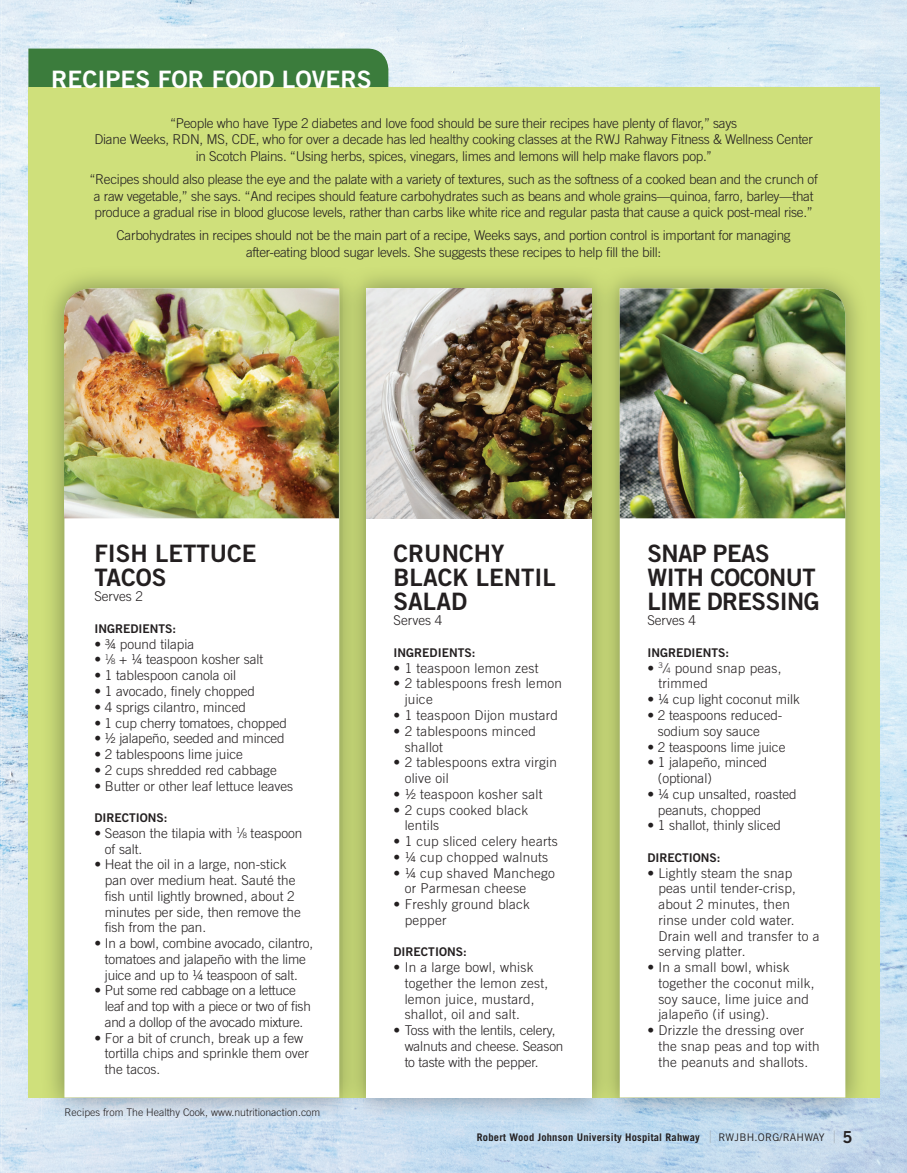
<style>
.page{position:relative;width:907px;height:1173px;background:#fff}
.page>*{position:absolute;margin:0;border:0;box-sizing:border-box;transform-origin:0 0}
.t1{font:24px/24px "Trade Gothic Bold Two";color:#231f20}
.t2{font:24px/24px "Trade Gothic Bold Two";letter-spacing:-.02em;color:#231f20}
.t3{font:24px "Trade Gothic Bold Two";color:#fff}
.t4{font:300 13.5px/16.5px "Trade Gothic";letter-spacing:-.02em;color:#231f20;text-align:center}
.t5{font:300 13.5px/15.8px "Trade Gothic";color:#231f20}
.t6{font:300 13.5px/15.8px "Trade Gothic";letter-spacing:.02em;color:#231f20}
.t7{font:12px "Trade Gothic Bold Two";color:#231f20}
.t8{font:700 10.5px "Trade Gothic";letter-spacing:.02em;color:#231f20}
.t9{font:300 10.5px "Trade Gothic";color:#231f20}
.s1{font-style:italic}
.s2{font-size:7.5px}
.s3{font-weight:300;font-size:17.1px;color:#808285}
.s4{font-weight:400}
.s5{font-family:"Trade Gothic Bold Two";font-weight:400;font-size:16.5px}
</style>
<div class="page">
<img style="left:1px;top:0;width:905px;height:89px">
<img style="left:1px;top:89px;width:38px;height:1083px">
<img style="left:868px;top:89px;width:38px;height:1083px">
<img style="left:39px;top:1097px;width:829px;height:75px">
<img style="left:0;top:1px;width:1px;height:1171px">
<div style="left:28px;top:49px;width:360px;height:38px;background:#3b7c3c"></div>
<div style="left:28px;top:87px;width:851px;height:1010px;background:#cfe07b"></div>
<img style="left:42px;top:1097px;width:825px;height:23px">
<img style="left:51px;top:276px;width:292px;height:821px">
<div style="left:64px;top:518px;width:275px;height:579px;background:#fff"></div>
<img style="left:362px;top:276px;width:234px;height:509px">
<img style="left:362px;top:785px;width:234px;height:312px">
<div style="left:366px;top:288px;width:225px;height:809px;background:#fff"></div>
<img style="left:64px;top:288px;width:275px;height:230px">
<img style="left:366px;top:288px;width:225px;height:230px">
<img style="left:614px;top:276px;width:244px;height:457px">
<img style="left:614px;top:733px;width:244px;height:364px">
<div style="left:619px;top:518px;width:226px;height:579px;background:#fff"></div>
<img style="left:619px;top:288px;width:226px;height:230px">
<h1 class="t3" style="left:51px;top:64px;width:322px">RECIPES FOR FOOD LOVERS</h1>
<p class="t4" style="left:94px;top:115px;width:719px">“People who have Type 2 diabetes and love food should be sure their recipes have plenty of flavor,” says<br>Diane Weeks, RDN, MS, CDE, who for over a decade has led healthy cooking classes at the RWJ Rahway Fitness &amp; Wellness Center in Scotch Plains. “Using herbs, spices, vinegars, limes and lemons will help make flavors pop.’’</p>
<p class="t4" style="left:89px;top:171px;width:729px">“Recipes should also please the eye and the palate with a variety of textures, such as the softness of a cooked bean and the crunch of a raw vegetable,” she says. “And recipes should feature carbohydrates such as beans and whole grains—quinoa, farro, barley—that produce a gradual rise in blood glucose levels, rather than carbs like white rice and regular pasta that cause a quick post-meal rise.”</p>
<p class="t4" style="left:117px;top:227px;width:675px">Carbohydrates in recipes should not be the main part of a recipe, Weeks says, and portion control is important for managing after-eating blood sugar levels. She suggests these recipes to help fill the bill:</p>
<h1 class="t1" style="left:94px;top:540px;width:163px">FISH LETTUCE<br>TACOS</h1>
<p class="t5" style="left:94px;top:588px;width:50px">Serves 2</p>
<p class="t7" style="left:94px;top:621px;width:83px">INGREDIENTS:</p>
<p class="t5" style="left:94px;top:636px;width:101px">• ¾ pound tilapia</p>
<p class="t5" style="left:94px;top:651px;width:170px">• <sup>1</sup><span class="s1">/</span><span class="s2">8</span> + ¼ teaspoon kosher salt</p>
<p class="t5" style="left:94px;top:667px;width:143px">• 1 tablespoon canola oil</p>
<p class="t5" style="left:94px;top:683px;width:162px">• 1 avocado, finely chopped</p>
<p class="t5" style="left:94px;top:699px;width:153px">• 4 sprigs cilantro, minced</p>
<p class="t5" style="left:94px;top:714px;width:194px">• 1 cup cherry tomatoes, chopped</p>
<p class="t5" style="left:94px;top:730px;width:192px">• ½ jalapeño, seeded and minced</p>
<p class="t5" style="left:94px;top:746px;width:150px">• 2 tablespoons lime juice</p>
<p class="t5" style="left:94px;top:762px;width:184px">• 2 cups shredded red cabbage</p>
<p class="t5" style="left:94px;top:777px;width:200px">• Butter or other leaf lettuce leaves</p>
<p class="t7" style="left:94px;top:810px;width:74px">DIRECTIONS:</p>
<p class="t5" style="left:105px;top:825px;width:199px;text-indent:-10px">• Season the tilapia with <sup>1</sup><span class="s1">/</span><span class="s2">8</span> teaspoon of salt.</p>
<p class="t5" style="left:105px;top:856px;width:197px;text-indent:-11px">• Heat the oil in a large, non-stick pan over medium heat. Sauté the fish until lightly browned, about 2 minutes per side, then remove the fish from the pan.</p>
<p class="t5" style="left:94px;top:935px;width:220px;text-align:center">• In a bowl, combine avocado, cilantro, tomatoes and jalapeño with the lime juice and up to ¼ teaspoon of salt.</p>
<p class="t4" style="left:105px;top:982px;width:207px;line-height:15.8px;text-align:left;text-indent:-11px">• Put some red cabbage on a lettuce leaf and top with a piece or two of fish and a dollop of the avocado mixture.</p>
<p class="t5" style="left:105px;top:1029px;width:206px;text-indent:-11px">• For a bit of crunch, break up a few tortilla chips and sprinkle them over the tacos.</p>
<p class="t9" style="left:64px;top:1105px;width:257px">Recipes from The Healthy Cook, www.nutritionaction.com</p>
<h1 class="t1" style="left:393px;top:540px;width:164px">CRUNCHY<br>BLACK LENTIL<br>SALAD</h1>
<p class="t5" style="left:393px;top:612px;width:50px">Serves 4</p>
<p class="t7" style="left:393px;top:645px;width:83px">INGREDIENTS:</p>
<p class="t6" style="left:393px;top:660px;width:146px">• 1 teaspoon lemon zest</p>
<p class="t6" style="left:404px;top:675px;width:159px;text-indent:-11px">• 2 tablespoons fresh lemon juice</p>
<p class="t6" style="left:393px;top:707px;width:166px">• 1 teaspoon Dijon mustard</p>
<p class="t6" style="left:404px;top:723px;width:133px;text-indent:-11px">• 2 tablespoons minced shallot</p>
<p class="t6" style="left:404px;top:754px;width:154px;text-indent:-11px">• 2 tablespoons extra virgin olive oil</p>
<p class="t6" style="left:393px;top:786px;width:150px">• ½ teaspoon kosher salt</p>
<p class="t6" style="left:404px;top:801px;width:125px;text-indent:-11px">• 2 cups cooked black lentils</p>
<p class="t6" style="left:393px;top:833px;width:166px">• 1 cup sliced celery hearts</p>
<p class="t6" style="left:393px;top:849px;width:156px">• ¼ cup chopped walnuts</p>
<p class="t6" style="left:404px;top:864px;width:152px;text-indent:-11px">• ¼ cup shaved Manchego or Parmesan cheese</p>
<p class="t6" style="left:404px;top:896px;width:127px;text-indent:-11px">• Freshly ground black pepper</p>
<p class="t7" style="left:393px;top:944px;width:74px">DIRECTIONS:</p>
<p class="t6" style="left:404px;top:959px;width:145px;text-indent:-11px">• In a large bowl, whisk together the lemon zest, lemon juice, mustard, shallot, oil and salt.</p>
<p class="t5" style="left:404px;top:1022px;width:160px;text-indent:-11px">• Toss with the lentils, celery, walnuts and cheese. Season to taste with the pepper.</p>
<h1 class="t2" style="left:647px;top:540px;width:174px">SNAP PEAS<br>WITH COCONUT<br>LIME DRESSING</h1>
<p class="t5" style="left:647px;top:612px;width:50px">Serves 4</p>
<p class="t7" style="left:647px;top:645px;width:83px">INGREDIENTS:</p>
<p class="t6" style="left:658px;top:660px;width:125px;text-indent:-11px">• <sup>3</sup><span class="s1">/</span><span class="s2">4</span> pound snap peas, trimmed</p>
<p class="t5" style="left:647px;top:691px;width:154px">• ¼ cup light coconut milk</p>
<p class="t5" style="left:657px;top:707px;width:126px;text-indent:-11px">• 2 teaspoons reduced&shy;sodium soy sauce</p>
<p class="t5" style="left:647px;top:738px;width:140px">• 2 teaspoons lime juice</p>
<p class="t5" style="left:657px;top:754px;width:111px;text-indent:-11px">• 1 jalapeño, minced (optional)</p>
<p class="t5" style="left:657px;top:786px;width:140px;text-indent:-11px">• ¼ cup unsalted, roasted peanuts, chopped</p>
<p class="t5" style="left:647px;top:817px;width:135px">• 1 shallot, thinly sliced</p>
<p class="t7" style="left:647px;top:850px;width:74px">DIRECTIONS:</p>
<p class="t6" style="left:658px;top:864px;width:163px;text-indent:-11px">• Lightly steam the snap peas until tender-crisp, about 2 minutes, then rinse under cold water.<br>Drain well and transfer to a serving platter.</p>
<p class="t6" style="left:658px;top:959px;width:158px;text-indent:-11px">• In a small bowl, whisk together the coconut milk, soy sauce, lime juice and jalapeño (if using).</p>
<p class="t6" style="left:658px;top:1022px;width:163px;text-indent:-11px">• Drizzle the dressing over the snap peas and top with the peanuts and shallots.</p>
<p class="t8" style="left:476px;top:1131px;width:377px">Robert Wood Johnson University Hospital Rahway <span class="s3">|</span> <span class="s4">RWJBH.ORG/RAHWAY</span> <span class="s3">|</span> <span class="s5">5</span></p>
</div>
